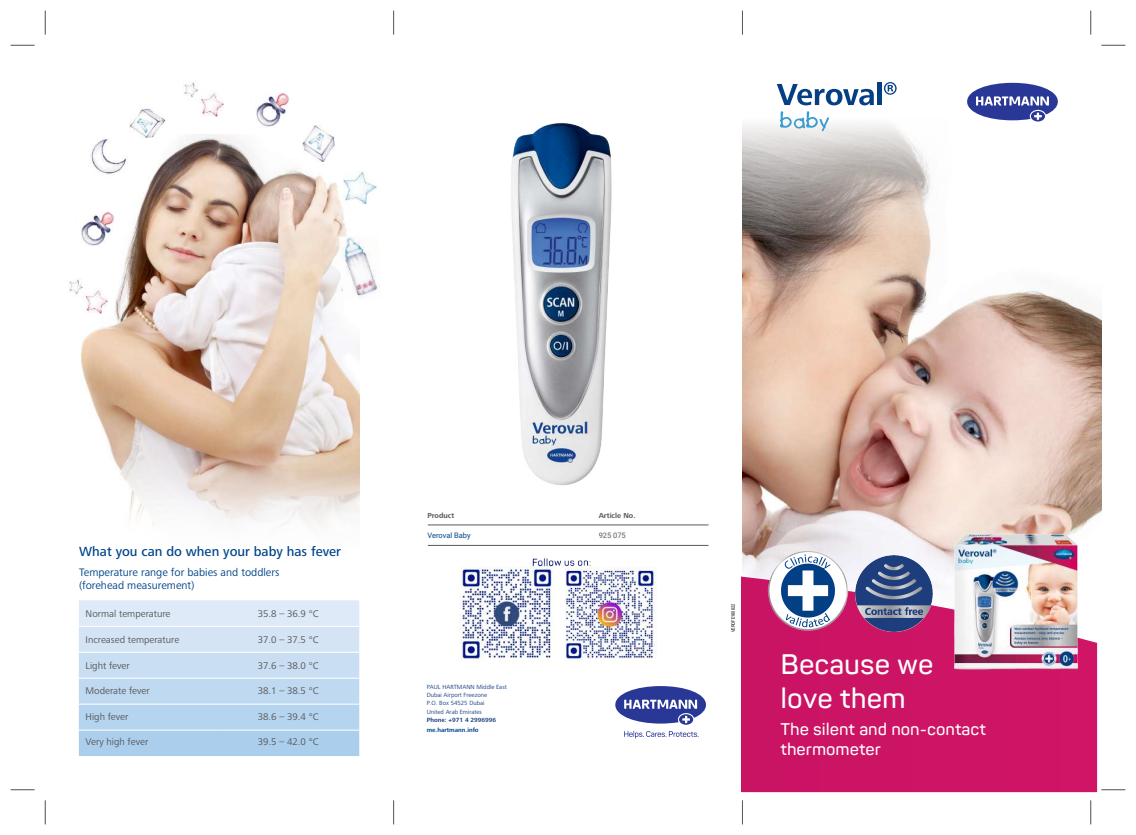
<style>
.page{position:relative;width:1136px;height:835px;background:#fff}
.page>*{position:absolute;margin:0;border:0;box-sizing:border-box;transform-origin:0 0}
.t1{font:600 27.88px/33.4px "Panton";color:#fff}
.t2{font:600 16.75px/20px "Panton";color:#fff}
.t3{font:500 13.75px "Frutiger Next Pro";color:#00468a}
.t4{font:11.25px/13.5px "Frutiger Next Pro";color:#00468a}
.t5{font:10px "Frutiger Next Pro";color:#58595b}
.t6{font:700 7.5px "Frutiger Next Pro";color:#58595b}
.t7{font:7.5px "Roboto";color:#00468a}
.t8{font:7.5px "Roboto";color:#58595b}
.t9{font:6.25px/8.1px "Frutiger Next Pro";color:#1e4281}
.t10{font:700 6.25px "Frutiger Next Pro";color:#1e4281}
.t11{font:700 6.25px "Frutiger Next Pro";color:#00468a}
.t12{font:4.62px "Arial Narrow";color:#000}
</style>
<div class="page">
<img style="left:80px;top:134px;width:279px;height:294px">
<svg style="left:102px;top:428px;width:258px;height:237px"></svg>
<svg style="left:79px;top:600px;width:280px;height:156px"></svg>
<hr style="left:79px;top:626px;width:140px;height:1px;background:#fff">
<hr style="left:219px;top:626px;width:140px;height:1px;background:#fff">
<hr style="left:79px;top:652px;width:140px;height:1px;background:#fff">
<hr style="left:219px;top:652px;width:140px;height:1px;background:#fff">
<hr style="left:79px;top:677px;width:140px;height:1px;background:#fff">
<hr style="left:219px;top:677px;width:140px;height:1px;background:#fff">
<hr style="left:79px;top:703px;width:140px;height:1px;background:#fff">
<hr style="left:219px;top:703px;width:140px;height:1px;background:#fff">
<hr style="left:79px;top:729px;width:140px;height:1px;background:#fff">
<hr style="left:219px;top:729px;width:140px;height:1px;background:#fff">
<img style="left:742px;top:235px;width:359px;height:296px">
<div style="left:742px;top:531px;width:359px;height:269px;background:linear-gradient(to right,#fdfcfd,#fff)"></div>
<svg style="left:742px;top:82px;width:301px;height:153px"></svg>
<hr style="left:428px;top:524px;width:280px;height:1px;background:#58595b">
<hr style="left:428px;top:545px;width:280px;height:1px;background:#58595b">
<svg style="left:780px;top:111px;width:49px;height:20px"></svg>
<img style="left:88px;top:139px;width:42px;height:37px">
<img style="left:130px;top:108px;width:35px;height:29px">
<img style="left:339px;top:235px;width:39px;height:65px">
<img style="left:69px;top:279px;width:39px;height:35px">
<img style="left:184px;top:82px;width:39px;height:34px">
<img style="left:344px;top:171px;width:32px;height:33px">
<img style="left:80px;top:209px;width:34px;height:39px">
<img style="left:256px;top:91px;width:33px;height:36px">
<img style="left:302px;top:125px;width:32px;height:36px">
<svg style="left:742px;top:11px;width:1px;height:24px"></svg>
<svg style="left:1090px;top:11px;width:1px;height:24px"></svg>
<svg style="left:393px;top:11px;width:1px;height:24px"></svg>
<svg style="left:45px;top:11px;width:1px;height:24px"></svg>
<svg style="left:742px;top:800px;width:1px;height:24px"></svg>
<svg style="left:1090px;top:800px;width:1px;height:24px"></svg>
<svg style="left:393px;top:800px;width:1px;height:24px"></svg>
<svg style="left:45px;top:800px;width:1px;height:24px"></svg>
<svg style="left:11px;top:45px;width:24px;height:1px"></svg>
<svg style="left:11px;top:789px;width:24px;height:1px"></svg>
<svg style="left:1101px;top:45px;width:24px;height:1px"></svg>
<svg style="left:1101px;top:789px;width:24px;height:1px"></svg>
<svg style="left:615px;top:686px;width:91px;height:37px"></svg>
<svg style="left:624px;top:731px;width:74px;height:7px"></svg>
<img style="left:459px;top:558px;width:197px;height:103px">
<img style="left:474px;top:123px;width:174px;height:403px">
<svg style="left:777px;top:84px;width:97px;height:21px"></svg>
<hr style="left:877px;top:82px;width:4px;height:23px;background:#043f83">
<svg style="left:884px;top:82px;width:12px;height:13px"></svg>
<div style="left:1031px;top:111px;width:14px;height:10px;background:#293896;border-radius:50%"></div>
<svg style="left:967px;top:83px;width:91px;height:37px"></svg>
<div style="left:741px;top:576px;width:356px;height:216px;background:#cc1465"></div>
<img style="left:869px;top:555px;width:41px;height:77px">
<img style="left:746px;top:530px;width:123px;height:123px">
<img style="left:910px;top:514px;width:191px;height:174px">
<h3 class="t3" style="left:79px;top:543px;width:263px">What you can do when your baby has fever</h3>
<p class="t4" style="left:79px;top:565px;width:202px">Temperature range for babies and toddlers (forehead measurement)</p>
<p class="t5" style="left:86px;top:608px;width:86px">Normal temperature</p>
<p class="t5" style="left:86px;top:633px;width:95px">Increased temperature</p>
<p class="t5" style="left:86px;top:659px;width:46px">Light fever</p>
<p class="t5" style="left:86px;top:685px;width:66px">Moderate fever</p>
<p class="t5" style="left:86px;top:710px;width:44px">High fever</p>
<p class="t5" style="left:86px;top:736px;width:64px">Very high fever</p>
<p class="t5" style="left:258px;top:608px;width:62px">35.8 – 36.9 °C</p>
<p class="t5" style="left:258px;top:633px;width:62px">37.0 – 37.5 °C</p>
<p class="t5" style="left:258px;top:659px;width:62px">37.6 – 38.0 °C</p>
<p class="t5" style="left:258px;top:685px;width:62px">38.1 – 38.5 °C</p>
<p class="t5" style="left:258px;top:710px;width:62px">38.6 – 39.4 °C</p>
<p class="t5" style="left:258px;top:736px;width:62px">39.5 – 42.0 °C</p>
<p class="t6" style="left:427px;top:511px;width:28px">Product</p>
<p class="t6" style="left:599px;top:511px;width:38px">Article No.</p>
<p class="t7" style="left:427px;top:530px;width:45px">Veroval Baby</p>
<p class="t8" style="left:599px;top:530px;width:29px">925 075</p>
<p class="t9" style="left:427px;top:683px;width:82px">PAUL HARTMANN Middle East<br>Dubai Airport Freezone<br>P.O. Box 54525 Dubai<br>United Arab Emirates</p>
<p class="t10" style="left:427px;top:716px;width:71px">Phone: +971 4 2996996</p>
<p class="t11" style="left:427px;top:726px;width:53px">me.hartmann.info</p>
<p class="t12" style="left:729px;top:632px;width:30px;rotate:-89deg">VEROFE160622</p>
<h1 class="t1" style="left:780px;top:647px;width:154px">Because we love them</h1>
<h2 class="t2" style="left:780px;top:719px;width:207px">The silent and non-contact thermometer</h2>
</div>
